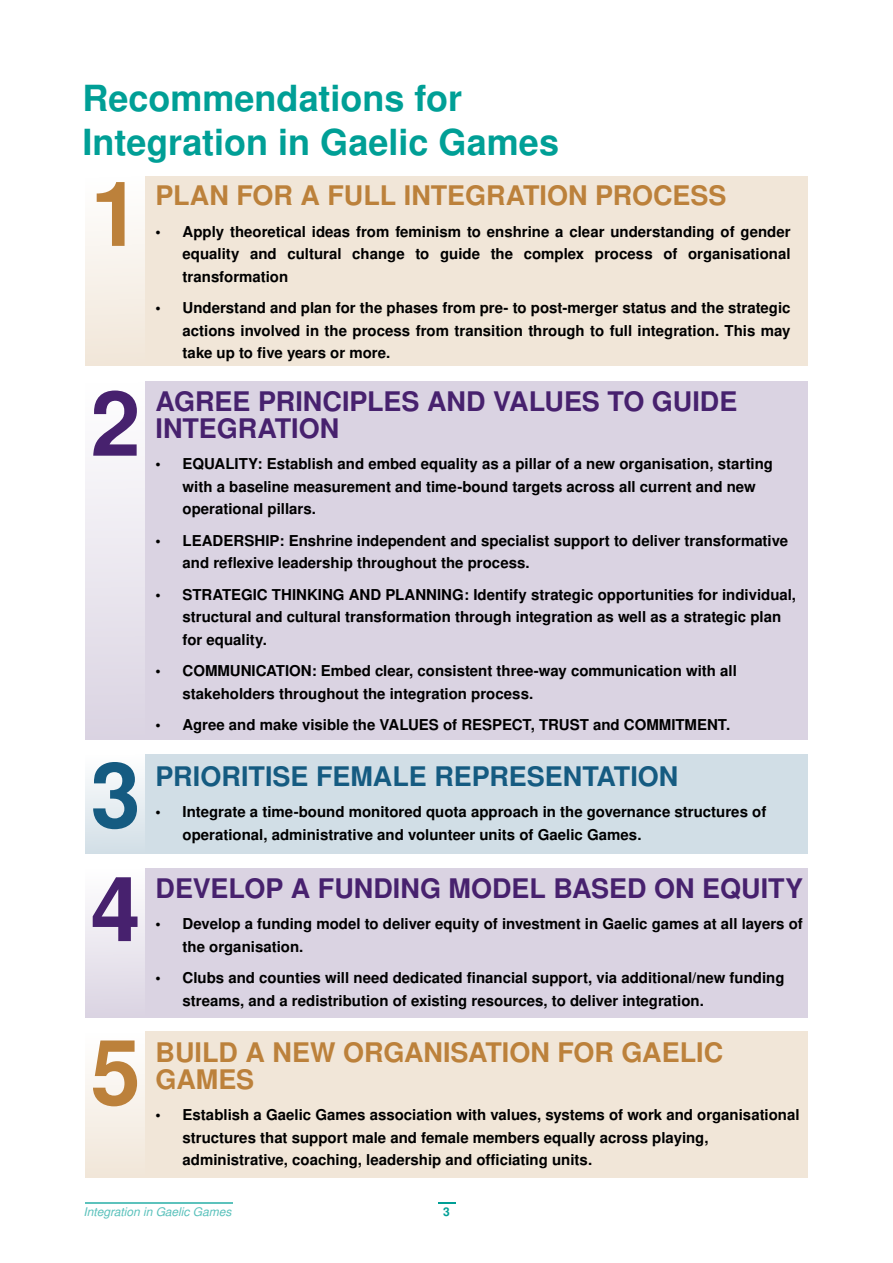
<style>
.page{position:relative;width:893px;height:1263px;background:#fff}
.page>*{position:absolute;margin:0;border:0;box-sizing:border-box;transform-origin:0 0}
.t1{font:700 90px "Nimbus San L";color:#47216e}
.t2{font:700 90px "Nimbus San L";color:#bc813b}
.t3{font:700 90px "Nimbus San L";color:#155b81}
.t4{font:700 36px/43.2px "Nimbus San L";color:#009f96}
.t5{font:700 27px/27px "Nimbus San L";color:#47216e}
.t6{font:700 27px/27px "Nimbus San L";color:#bc813b}
.t7{font:700 27px "Nimbus San L";color:#155b81}
.t8{font:700 15px/22.5px "Nimbus San L";color:#000}
.t9{font:italic 12px "Nimbus San L";color:#59c1bb}
.t10{font:700 12px "Nimbus San L";color:#009f96}
</style>
<div class="page">
<svg style="left:438px;top:1202px;width:17px;height:2px"></svg>
<hr style="left:85px;top:1202px;width:147px;height:2px;background:#5cc2bc">
<div style="left:85px;top:381px;width:723px;height:359px;background:#dad3e2"></div>
<div style="left:85px;top:868px;width:723px;height:150px;background:#dad3e2"></div>
<div style="left:85px;top:754px;width:723px;height:100px;background:#d1dee6"></div>
<div style="left:85px;top:1031px;width:723px;height:147px;background:#f1e6d8"></div>
<div style="left:85px;top:381px;width:60px;height:359px;background:linear-gradient(to bottom,#fff,#dad3e2)"></div>
<div style="left:85px;top:868px;width:60px;height:150px;background:linear-gradient(to bottom,#fffefe,#dad3e2)"></div>
<div style="left:85px;top:754px;width:60px;height:100px;background:linear-gradient(to bottom,#fff,#d2dee6)"></div>
<div style="left:85px;top:1031px;width:60px;height:147px;background:linear-gradient(to bottom,#fff,#f1e6d8)"></div>
<div style="left:85px;top:176px;width:723px;height:190px;background:#f1e6d8"></div>
<div style="left:85px;top:176px;width:60px;height:190px;background:linear-gradient(to bottom,#fefffe,#f1e6d8)"></div>
<p class="t4" style="left:82px;top:76px;width:478px">Recommendations for<br>Integration in Gaelic Games</p>
<p class="t2" style="left:91px;top:150px;width:52px">1</p>
<p class="t6" style="left:156px;top:182px;width:572px">PLAN FOR A FULL INTEGRATION PROCESS</p>
<p class="t8" style="left:183px;top:220px;width:609px;text-align:justify;text-indent:-27px">• Apply theoretical ideas from feminism to enshrine a clear understanding of gender equality and cultural change to guide the complex process of organisational transformation</p>
<p class="t8" style="left:183px;top:297px;width:610px;text-align:justify;text-indent:-27px">• Understand and plan for the phases from pre- to post-merger status and the strategic actions involved in the process from transition through to full integration. This may take up to five years or more.</p>
<p class="t1" style="left:91px;top:359px;width:52px">2</p>
<p class="t5" style="left:156px;top:387px;width:583px">AGREE PRINCIPLES AND VALUES TO GUIDE<br>INTEGRATION</p>
<p class="t8" style="left:183px;top:452px;width:592px;text-indent:-27px">• EQUALITY: Establish and embed equality as a pillar of a new organisation, starting with a baseline measurement and time-bound targets across all current and new operational pillars.</p>
<p class="t8" style="left:183px;top:529px;width:607px;text-indent:-27px">• LEADERSHIP: Enshrine independent and specialist support to deliver transformative and reflexive leadership throughout the process.</p>
<p class="t8" style="left:183px;top:583px;width:615px;text-indent:-27px">• STRATEGIC THINKING AND PLANNING: Identify strategic opportunities for individual, structural and cultural transformation through integration as well as a strategic plan for equality.</p>
<p class="t8" style="left:183px;top:659px;width:556px;text-indent:-27px">• COMMUNICATION: Embed clear, consistent three-way communication with all stakeholders throughout the integration process.</p>
<p class="t8" style="left:156px;top:713px;width:576px">• Agree and make visible the VALUES of RESPECT, TRUST and COMMITMENT.</p>
<p class="t3" style="left:91px;top:731px;width:52px">3</p>
<p class="t7" style="left:156px;top:757px;width:524px">PRIORITISE FEMALE REPRESENTATION</p>
<p class="t8" style="left:183px;top:800px;width:585px;text-indent:-27px">• Integrate a time-bound monitored quota approach in the governance structures of operational, administrative and volunteer units of Gaelic Games.</p>
<p class="t1" style="left:91px;top:845px;width:52px">4</p>
<p class="t5" style="left:156px;top:874px;width:649px">DEVELOP A FUNDING MODEL BASED ON EQUITY</p>
<p class="t8" style="left:183px;top:912px;width:622px;text-indent:-27px">• Develop a funding model to deliver equity of investment in Gaelic games at all layers of the organisation.</p>
<p class="t8" style="left:183px;top:966px;width:603px;text-indent:-27px">• Clubs and counties will need dedicated financial support, via additional/new funding streams, and a redistribution of existing resources, to deliver integration.</p>
<p class="t2" style="left:91px;top:1008px;width:52px">5</p>
<p class="t6" style="left:156px;top:1038px;width:569px">BUILD A NEW ORGANISATION FOR GAELIC<br>GAMES</p>
<p class="t8" style="left:183px;top:1103px;width:619px;text-indent:-27px">• Establish a Gaelic Games association with values, systems of work and organisational structures that support male and female members equally across playing, administrative, coaching, leadership and officiating units.</p>
<p class="t9" style="left:84px;top:1203px;width:149px">Integration in Gaelic Games</p>
<p class="t10" style="left:443px;top:1203px;width:8px">3</p>
</div>
